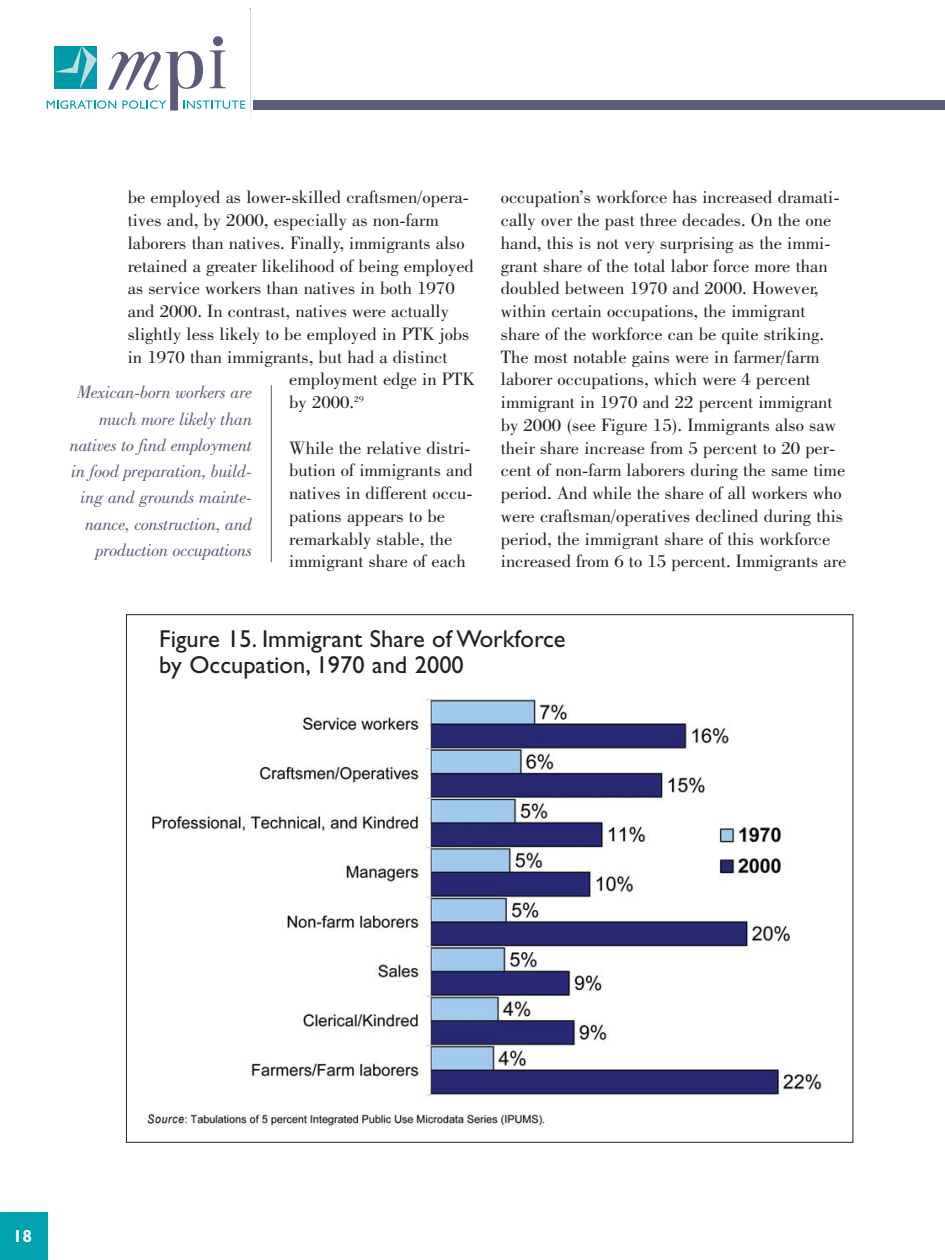
<style>
.page{position:relative;width:945px;height:1260px;background:#fff}
.page>*{position:absolute;margin:0;border:0;box-sizing:border-box;transform-origin:0 0}
.t1{font:24.5px/26.2px "Gill Sans";color:#231f20}
.t2{font:18.9px/22.8px "Bodoni BT";color:#231f20}
.t3{font:italic 18.9px/26.2px "Bodoni BT";letter-spacing:-.015em;color:#5b5d78;text-align:right}
.t4{font:700 17.5px "Gill Sans";color:#fff}
</style>
<div class="page">
<div style="left:254px;top:100px;width:691px;height:9px;background:#5b5d78"></div>
<div style="left:0;top:1213px;width:47px;height:47px;background:#00a2ae"></div>
<img style="left:147px;top:697px;width:677px;height:430px">
<hr style="left:271px;top:385px;width:1px;height:177px;background:#5b5d78">
<svg style="left:46px;top:8px;width:204px;height:103px"></svg>
<div style="left:213px;top:36px;width:10px;height:10px;background:#5b5d78;border-radius:50%"></div>
<p class="t2" style="left:128px;top:189px;width:343px">be employed as lower-skilled craftsmen/opera-</p>
<p class="t2" style="left:128px;top:212px;width:313px">tives and, by 2000, especially as non-farm</p>
<p class="t2" style="left:128px;top:234px;width:338px">laborers than natives. Finally, immigrants also</p>
<p class="t2" style="left:128px;top:257px;width:348px">retained a greater likelihood of being employed</p>
<p class="t2" style="left:128px;top:280px;width:329px">as service workers than natives in both 1970</p>
<p class="t2" style="left:128px;top:303px;width:323px">and 2000. In contrast, natives were actually</p>
<p class="t2" style="left:128px;top:325px;width:343px">slightly less likely to be employed in PTK jobs</p>
<p class="t2" style="left:128px;top:348px;width:321px">in 1970 than immigrants, but had a distinct</p>
<p class="t2" style="left:289px;top:371px;width:187px">employment edge in PTK</p>
<p class="t2" style="left:289px;top:394px;width:76px">by 2000.<sup>29</sup></p>
<p class="t2" style="left:289px;top:439px;width:185px">While the relative distri&shy;bution of immigrants and natives in different occu&shy;pations appears to be remarkably stable, the immigrant share of each</p>
<p class="t3" style="left:70px;top:382px;width:184px">Mexican-born workers are much more likely than natives to find employment in food preparation, build&shy;ing and grounds mainte&shy;nance, construction, and production occupations</p>
<p class="t2" style="left:501px;top:189px;width:347px">occupation’s workforce has increased dramati&shy;cally over the past three decades. On the one hand, this is not very surprising as the immi&shy;grant share of the total labor force more than doubled between 1970 and 2000. However, within certain occupations, the immigrant share of the workforce can be quite striking.<br>The most notable gains were in farmer/farm laborer occupations, which were 4 percent immigrant in 1970 and 22 percent immigrant by 2000 (see Figure 15). Immigrants also saw their share increase from 5 percent to 20 per&shy;cent of non-farm laborers during the same time period. And while the share of all workers who were craftsman/operatives declined during this period, the immigrant share of this workforce increased from 6 to 15 percent. Immigrants are</p>
<p class="t1" style="left:159px;top:628px;width:408px">Figure 15. Immigrant Share of Workforce by Occupation, 1970 and 2000</p>
<p class="t4" style="left:13px;top:1230px;width:21px">18</p>
</div>
